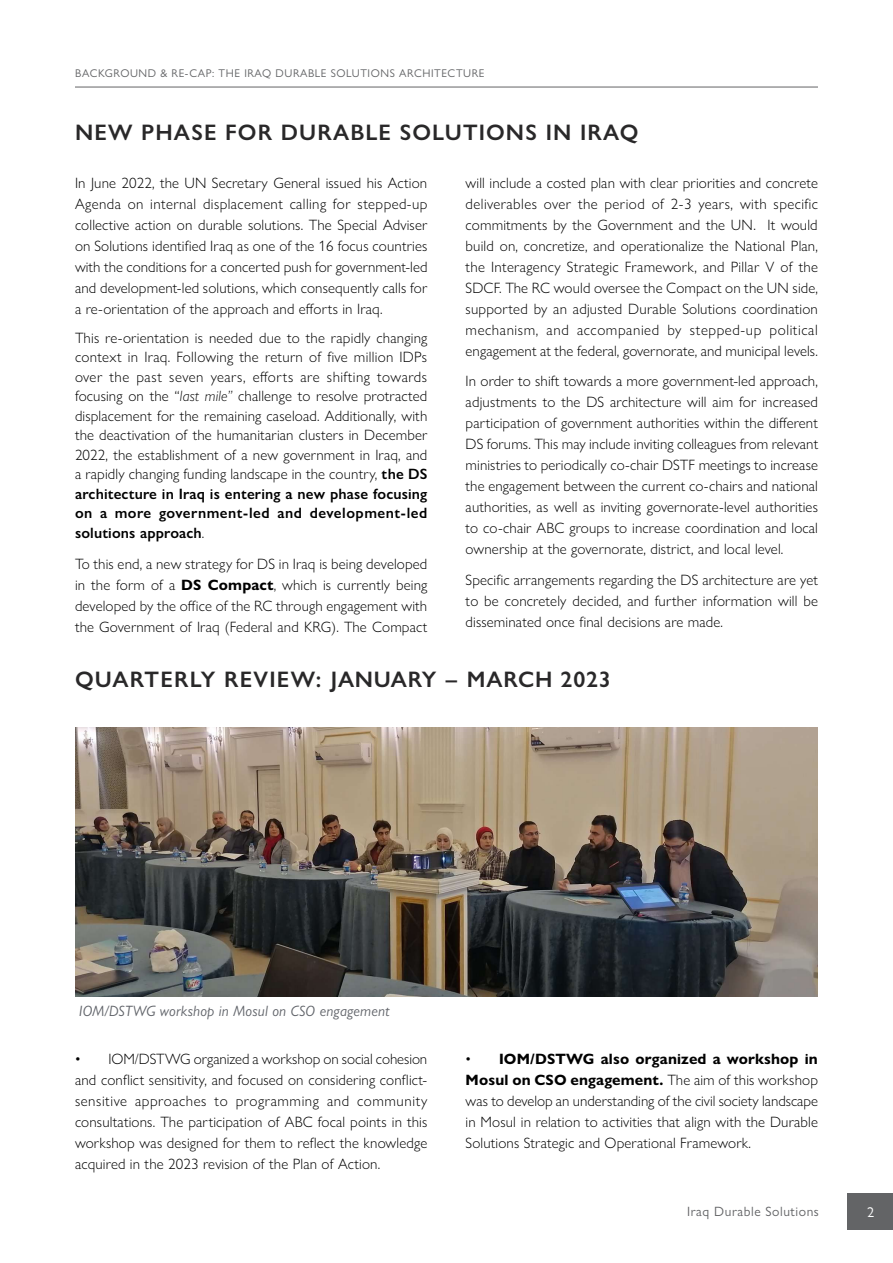
<style>
.page{position:relative;width:893px;height:1263px;background:#fff}
.page>*{position:absolute;margin:0;border:0;box-sizing:border-box;transform-origin:0 0}
.t1{font:600 22.5px "Gill Sans Nova";letter-spacing:.05em;color:#292829}
.t2{font:300 15px/21px "Gill Sans Nova";letter-spacing:.01em;color:#000;text-align:justify}
.t3{font:italic 15px "Gill Sans Nova";letter-spacing:.01em;color:#61646a}
.t4{font:14.25px "Gill Sans Nova";color:#fff}
.t5{font:13.5px "Gill Sans Nova";letter-spacing:.04em;color:#636466}
.t6{font:11.25px "Gill Sans Nova";letter-spacing:.05em;color:#636466}
.s1{font-style:italic}
.s2{font-weight:600}
.s3{font-weight:700}
.s4{font-weight:400}
</style>
<div class="page">
<hr style="left:75px;top:87px;width:743px;height:1px;background:#636466">
<div style="left:848px;top:1193px;width:45px;height:36px;background:#636466"></div>
<img style="left:75px;top:727px;width:743px;height:269px">
<p class="t6" style="left:75px;top:67px;width:411px">BACKGROUND &amp; RE-CAP: THE IRAQ DURABLE SOLUTIONS ARCHITECTURE</p>
<h1 class="t1" style="left:75px;top:118px;width:565px">NEW PHASE FOR DURABLE SOLUTIONS IN IRAQ</h1>
<p class="t2" style="left:75px;top:172px;width:354px">In June 2022, the UN Secretary General issued his Action Agenda on internal displacement calling for stepped-up collective action on durable solutions. The Special Adviser on Solutions identified Iraq as one of the 16 focus countries with the conditions for a concerted push for government-led and development-led solutions, which consequently calls for a re-orientation of the approach and efforts in Iraq.</p>
<p class="t2" style="left:75px;top:328px;width:354px;line-height:19.5px">This re-orientation is needed due to the rapidly changing context in Iraq. Following the return of five million IDPs over the past seven years, efforts are shifting towards focusing on the “<span class="s1">last mile”</span> challenge to resolve protracted displacement for the remaining caseload. Additionally, with the deactivation of the humanitarian clusters in December 2022, the establishment of a new government in Iraq, and a rapidly changing funding landscape in the country, <span class="s2">the DS architecture in Iraq is entering a new phase focusing on a more government-led and development-led solutions approach</span>.</p>
<p class="t2" style="left:75px;top:553px;width:354px">To this end, a new strategy for DS in Iraq is being developed in the form of a <span class="s3">DS Compact</span>, which is currently being developed by the office of the RC through engagement with the Government of Iraq (Federal and KRG). The Compact</p>
<p class="t2" style="left:466px;top:172px;width:354px">will include a costed plan with clear priorities and concrete deliverables over the period of 2-3 years, with specific commitments by the Government and the UN. It would build on, concretize, and operationalize the National Plan, the Interagency Strategic Framework, and Pillar V of the SDCF. The RC would oversee the Compact on the UN side, supported by an adjusted Durable Solutions coordination mechanism, and accompanied by stepped-up political engagement at the federal, governorate, and municipal levels.</p>
<p class="t2" style="left:466px;top:371px;width:354px">In order to shift towards a more government-led approach, adjustments to the DS architecture will aim for increased participation of government authorities within the different DS forums. This may include inviting colleagues from relevant ministries to periodically co-chair DSTF meetings to increase the engagement between the current co-chairs and national authorities, as well as inviting governorate-level authorities to co-chair ABC groups to increase coordination and local ownership at the governorate, district, and local level.</p>
<p class="t2" style="left:466px;top:569px;width:354px">Specific arrangements regarding the DS architecture are yet to be concretely decided, and further information will be disseminated once final decisions are made.</p>
<h1 class="t1" style="left:75px;top:666px;width:537px">QUARTERLY REVIEW: JANUARY – MARCH 2023</h1>
<p class="t3" style="left:79px;top:1002px;width:312px">IOM/DSTWG workshop in Mosul on CSO engagement</p>
<p class="t2" style="left:75px;top:1048px;width:354px"><span class="s4">•</span> IOM/DSTWG organized a workshop on social cohesion and conflict sensitivity, and focused on considering conflict&shy;sensitive approaches to programming and community consultations. The participation of ABC focal points in this workshop was designed for them to reflect the knowledge acquired in the 2023 revision of the Plan of Action.</p>
<p class="t2" style="left:466px;top:1048px;width:354px"><span class="s4">•</span> <span class="s3">IOM/DSTWG also organized a workshop in Mosul on CSO engagement.</span> The aim of this workshop was to develop an understanding of the civil society landscape in Mosul in relation to activities that align with the Durable Solutions Strategic and Operational Framework.</p>
<p class="t5" style="left:687px;top:1203px;width:133px">Iraq Durable Solutions</p>
<p class="t4" style="left:867px;top:1203px;width:9px">2</p>
</div>
